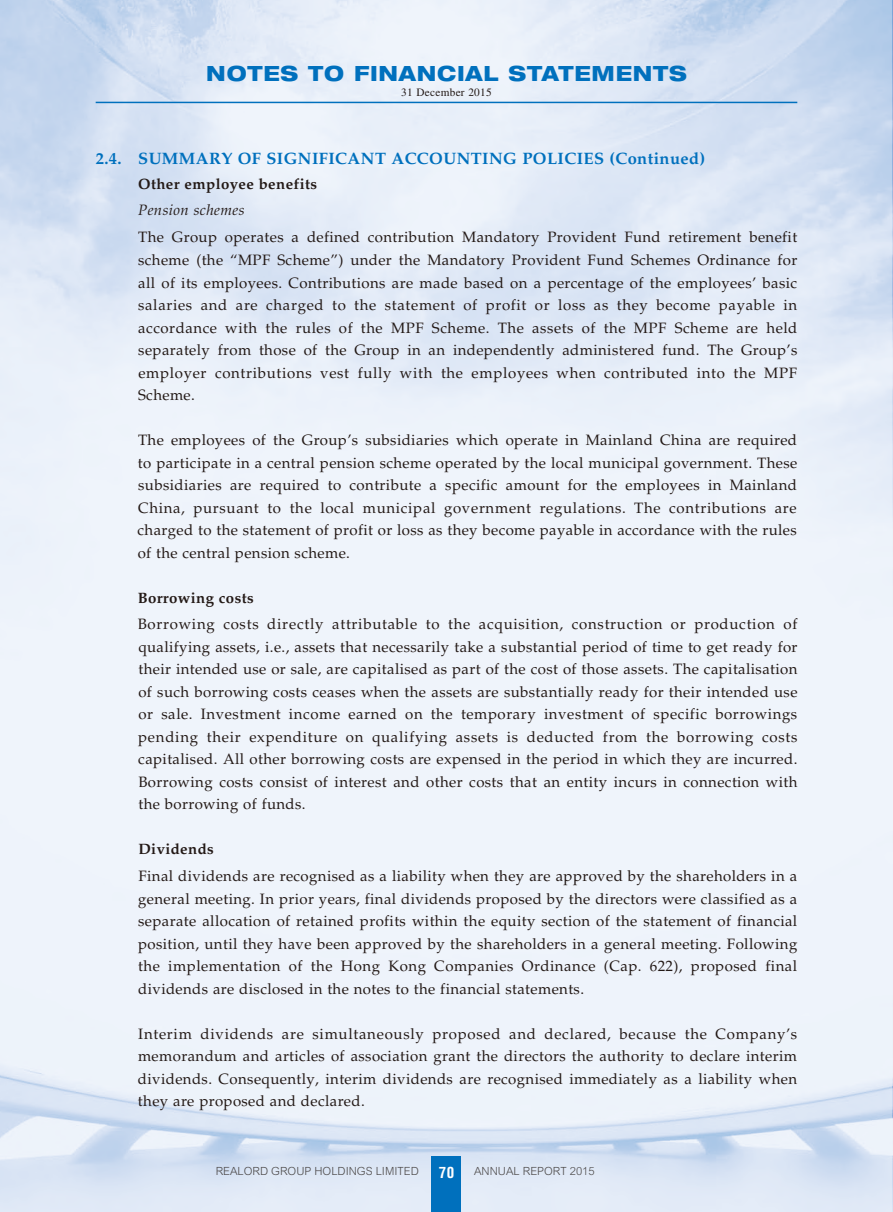
<style>
.page{position:relative;width:893px;height:1212px;background:#fff}
.page>*{position:absolute;margin:0;border:0;box-sizing:border-box;transform-origin:0 0}
.t1{font:800 expanded 21px "Helvetica Neue LT Std";letter-spacing:.04em;color:#0070bd;scale:.95 1}
.t2{font:700 16.5px "Palatino LT Std";letter-spacing:.025em;color:#0070bd}
.t3{font:15px/22.5px "Palatino LT Std";letter-spacing:.025em;color:#231916;text-align:justify}
.t4{font:700 15px "Palatino LT Std";letter-spacing:.025em;color:#231916}
.t5{font:italic 15px "Palatino LT Std";letter-spacing:.025em;color:#231916}
.t6{font:700 condensed 15px "Helvetica LT Std";color:#fff}
.t7{font:300 11.25px "Arial MT Std";color:#4d4a4a}
.t8{font:11.25px "Times LT Std";letter-spacing:.025em;color:#231916}
</style>
<div class="page">
<img style="left:0;top:0;width:893px;height:1212px">
<hr style="left:96px;top:102px;width:701px;height:1px;background:#0070bd">
<div style="left:432px;top:1157px;width:29px;height:55px;background:#0070bd"></div>
<h1 class="t1" style="left:206px;top:60px;width:507px">NOTES TO FINANCIAL STATEMENTS</h1>
<p class="t8" style="left:401px;top:86px;width:92px">31 December 2015</p>
<p class="t2" style="left:96px;top:148px;width:611px">2.4. SUMMARY OF SIGNIFICANT ACCOUNTING POLICIES (Continued)</p>
<p class="t4" style="left:138px;top:175px;width:180px">Other employee benefits</p>
<p class="t5" style="left:138px;top:201px;width:108px">Pension schemes</p>
<p class="t3" style="left:138px;top:226px;width:661px">The Group operates a defined contribution Mandatory Provident Fund retirement benefit scheme (the “MPF Scheme”) under the Mandatory Provident Fund Schemes Ordinance for all of its employees. Contributions are made based on a percentage of the employees’ basic salaries and are charged to the statement of profit or loss as they become payable in accordance with the rules of the MPF Scheme. The assets of the MPF Scheme are held separately from those of the Group in an independently administered fund. The Group’s employer contributions vest fully with the employees when contributed into the MPF Scheme.</p>
<p class="t3" style="left:138px;top:429px;width:661px">The employees of the Group’s subsidiaries which operate in Mainland China are required to participate in a central pension scheme operated by the local municipal government. These subsidiaries are required to contribute a specific amount for the employees in Mainland China, pursuant to the local municipal government regulations. The contributions are charged to the statement of profit or loss as they become payable in accordance with the rules of the central pension scheme.</p>
<p class="t4" style="left:138px;top:589px;width:118px">Borrowing costs</p>
<p class="t3" style="left:138px;top:613px;width:661px">Borrowing costs directly attributable to the acquisition, construction or production of qualifying assets, i.e., assets that necessarily take a substantial period of time to get ready for their intended use or sale, are capitalised as part of the cost of those assets. The capitalisation of such borrowing costs ceases when the assets are substantially ready for their intended use or sale. Investment income earned on the temporary investment of specific borrowings pending their expenditure on qualifying assets is deducted from the borrowing costs capitalised. All other borrowing costs are expensed in the period in which they are incurred.<br>Borrowing costs consist of interest and other costs that an entity incurs in connection with the borrowing of funds.</p>
<p class="t4" style="left:138px;top:840px;width:77px">Dividends</p>
<p class="t3" style="left:138px;top:865px;width:661px">Final dividends are recognised as a liability when they are approved by the shareholders in a general meeting. In prior years, final dividends proposed by the directors were classified as a separate allocation of retained profits within the equity section of the statement of financial position, until they have been approved by the shareholders in a general meeting. Following the implementation of the Hong Kong Companies Ordinance (Cap. 622), proposed final dividends are disclosed in the notes to the financial statements.</p>
<p class="t3" style="left:138px;top:1022px;width:661px">Interim dividends are simultaneously proposed and declared, because the Company’s memorandum and articles of association grant the directors the authority to declare interim dividends. Consequently, interim dividends are recognised immediately as a liability when they are proposed and declared.</p>
<p class="t7" style="left:216px;top:1164px;width:186px">REALORD GROUP HOLDINGS LI MITED</p>
<p class="t6" style="left:439px;top:1163px;width:17px">70</p>
<p class="t7" style="left:474px;top:1164px;width:122px">ANNUAL REPORT 2015</p>
</div>
